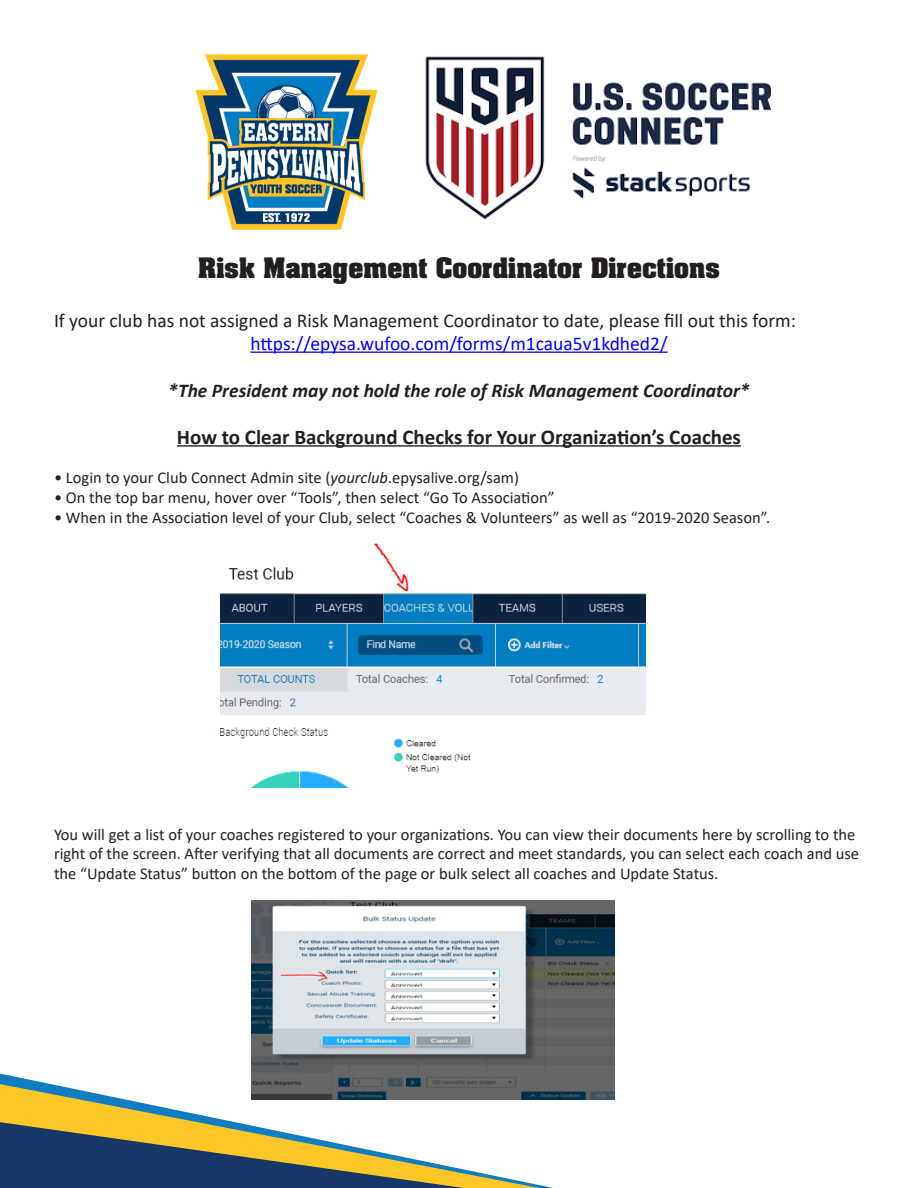
<style>
.page{position:relative;width:918px;height:1188px;background:#fff}
.page>*{position:absolute;margin:0;border:0;box-sizing:border-box;transform-origin:0 0}
.t1{font:700 24px "Aachen";color:#231f20}
.t2{font:700 21px "Calibri";color:#231f20}
.t3{font:19.5px "Calibri";color:#231f20}
.t4{font:italic 700 19.5px "Calibri";color:#231f20}
.t5{font:19.5px "Calibri";color:#00f}
.t6{font:16.5px/19.8px "Calibri";color:#231f20}
.s1{font-style:italic}
</style>
<div class="page">
<svg style="left:0;top:1074px;width:553px;height:114px"></svg>
<img style="left:195px;top:54px;width:183px;height:176px">
<hr style="left:250px;top:352px;width:418px;height:1px;background:#00f">
<hr style="left:177px;top:445px;width:564px;height:2px;background:#231f20">
<img style="left:425px;top:56px;width:345px;height:164px">
<img style="left:220px;top:543px;width:426px;height:245px">
<img style="left:252px;top:901px;width:362px;height:198px">
<p class="t1" style="left:198px;top:251px;width:523px">Risk Management Coordinator Directions</p>
<p class="t3" style="left:54px;top:307px;width:744px">If your club has not assigned a Risk Management Coordinator to date, please fill out this form:</p>
<p class="t5" style="left:250px;top:330px;width:419px">https://epysa.wufoo.com/forms/m1caua5v1kdhed2/</p>
<p class="t4" style="left:168px;top:377px;width:583px">*The President may not hold the role of Risk Management Coordinator*</p>
<p class="t2" style="left:177px;top:422px;width:566px">How to Clear Background Checks for Your Organization’s Coaches</p>
<p class="t6" style="left:54px;top:467px;width:467px">• Login to your Club Connect Admin site (<span class="s1">yourclub</span>.epysalive.org/sam)</p>
<p class="t6" style="left:54px;top:487px;width:502px">• On the top bar menu, hover over “Tools”, then select “Go To Association”</p>
<p class="t6" style="left:54px;top:507px;width:718px">• When in the Association level of your Club, select “Coaches &amp; Volunteers” as well as “2019-2020 Season”.</p>
<p class="t6" style="left:54px;top:824px;width:807px">You will get a list of your coaches registered to your organizations. You can view their documents here by scrolling to the right of the screen. After verifying that all documents are correct and meet standards, you can select each coach and use the “Update Status” button on the bottom of the page or bulk select all coaches and Update Status.</p>
</div>
